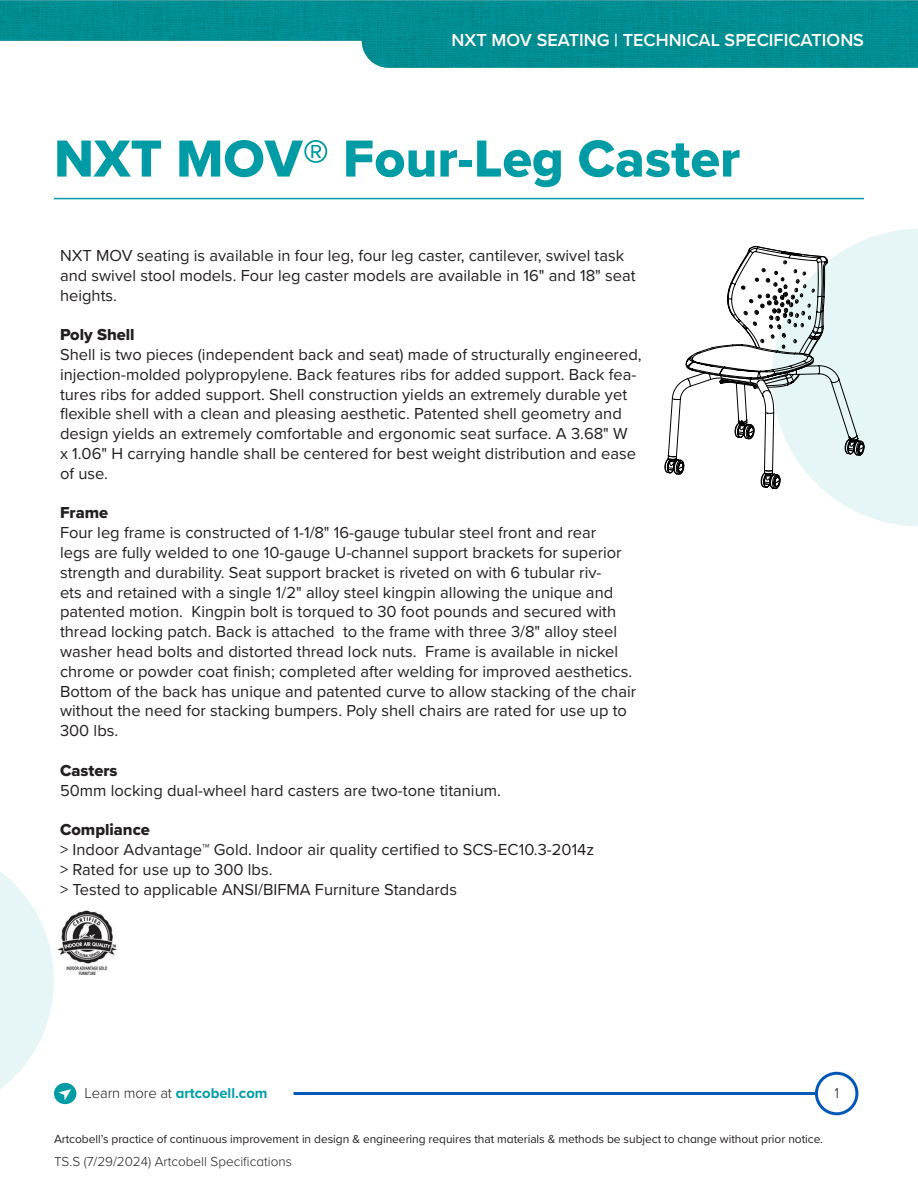
<style>
.page{position:relative;width:918px;height:1188px;background:#fff}
.page>*{position:absolute;margin:0;border:0;box-sizing:border-box;transform-origin:0 0}
.PRODUCT_TITLE_-_EXTRABOLD_-_37pt{font:54px "Proxima Nova Extrabld";color:#009ca6}
.t1{font:600 18px "Proxima Nova";color:#fff}
.t2{font:16.5px/19.8px "Proxima Nova";color:#231f20}
.t3{font:700 14.85px "Proxima Nova";color:#009ca6}
.t4{font:300 14.85px "Proxima Nova";color:#1d1d1b}
.t5{font:300 13.5px "Proxima Nova";color:#231f20}
.t6{font:12px "Proxima Nova";letter-spacing:-.005em;color:#231f20}
.s1{font-family:"Proxima Nova Extrabld"}
.s2{font-weight:300;color:#1d1d1b}
</style>
<div class="page">
<svg style="left:0;top:0;width:918px;height:68px;fill:#008f94"></svg>
<div style="left:54px;top:1083px;width:22px;height:21px;background:#009ca6;border-radius:50%"></div>
<div style="left:815px;top:1072px;width:43px;height:43px;border:3px solid #0057b8;border-radius:50%"></div>
<hr style="left:294px;top:1092px;width:522px;height:3px;background:#0057b8">
<hr style="left:54px;top:198px;width:810px;height:1px;background:#009ca6">
<svg style="left:664px;top:229px;width:254px;height:298px"></svg>
<img style="left:71px;top:910px;width:46px;height:64px">
<svg style="left:0;top:871px;width:71px;height:234px"></svg>
<p class="t1" style="left:452px;top:26px;width:414px">NXT MOV SEATING | TECHNICAL SPECIFICATIONS</p>
<p class="PRODUCT_TITLE_-_EXTRABOLD_-_37pt" style="left:54px;top:118px;width:688px">NXT MOV® Four-Leg Caster</p>
<p class="t2" style="left:60px;top:245px;width:577px">NXT MOV seating is available in four leg, four leg caster, cantilever, swivel task and swivel stool models. Four leg caster models are available in 16" and 18" seat heights.</p>
<p class="t2" style="left:60px;top:324px;width:583px"><span class="s1">Poly Shell<br></span>Shell is two pieces (independent back and seat) made of structurally engineered, injection-molded polypropylene. Back features ribs for added support. Back fea&shy;tures ribs for added support. Shell construction yields an extremely durable yet flexible shell with a clean and pleasing aesthetic. Patented shell geometry and design yields an extremely comfortable and ergonomic seat surface. A 3.68" W<br>x 1.06" H carrying handle shall be centered for best weight distribution and ease of use.</p>
<p class="t2" style="left:60px;top:502px;width:578px"><span class="s1">Frame<br></span>Four leg frame is constructed of 1-1/8" 16-gauge tubular steel front and rear<br>legs are fully welded to one 10-gauge U-channel support brackets for superior strength and durability. Seat support bracket is riveted on with 6 tubular riv-<br>ets and retained with a single 1/2" alloy steel kingpin allowing the unique and patented motion. Kingpin bolt is torqued to 30 foot pounds and secured with thread locking patch. Back is attached to the frame with three 3/8" alloy steel washer head bolts and distorted thread lock nuts. Frame is available in nickel chrome or powder coat finish; completed after welding for improved aesthetics.<br>Bottom of the back has unique and patented curve to allow stacking of the chair without the need for stacking bumpers. Poly shell chairs are rated for use up to 300 lbs.</p>
<p class="t2" style="left:60px;top:760px;width:442px"><span class="s1">Casters<br></span>50mm locking dual-wheel hard casters are two-tone titanium.</p>
<p class="t2" style="left:60px;top:819px;width:536px"><span class="s1">Compliance<br></span>&gt; Indoor Advantage™ Gold. Indoor air quality certified to SCS-EC10.3-2014z &gt; Rated for use up to 300 lbs.<br>&gt; Tested to applicable ANSI/BIFMA Furniture Standards</p>
<p class="t3" style="left:84px;top:1082px;width:185px"><span class="s2">Learn more at</span> artcobell.com</p>
<p class="t4" style="left:834px;top:1082px;width:6px">1</p>
<p class="t6" style="left:54px;top:1131px;width:771px">Artcobell’s practice of continuous improvement in design &amp; engineering requires that materials &amp; methods be subject to change without prior notice.</p>
<p class="t5" style="left:54px;top:1151px;width:239px">TS.S (7/29/2024) Artcobell Specifications</p>
</div>
